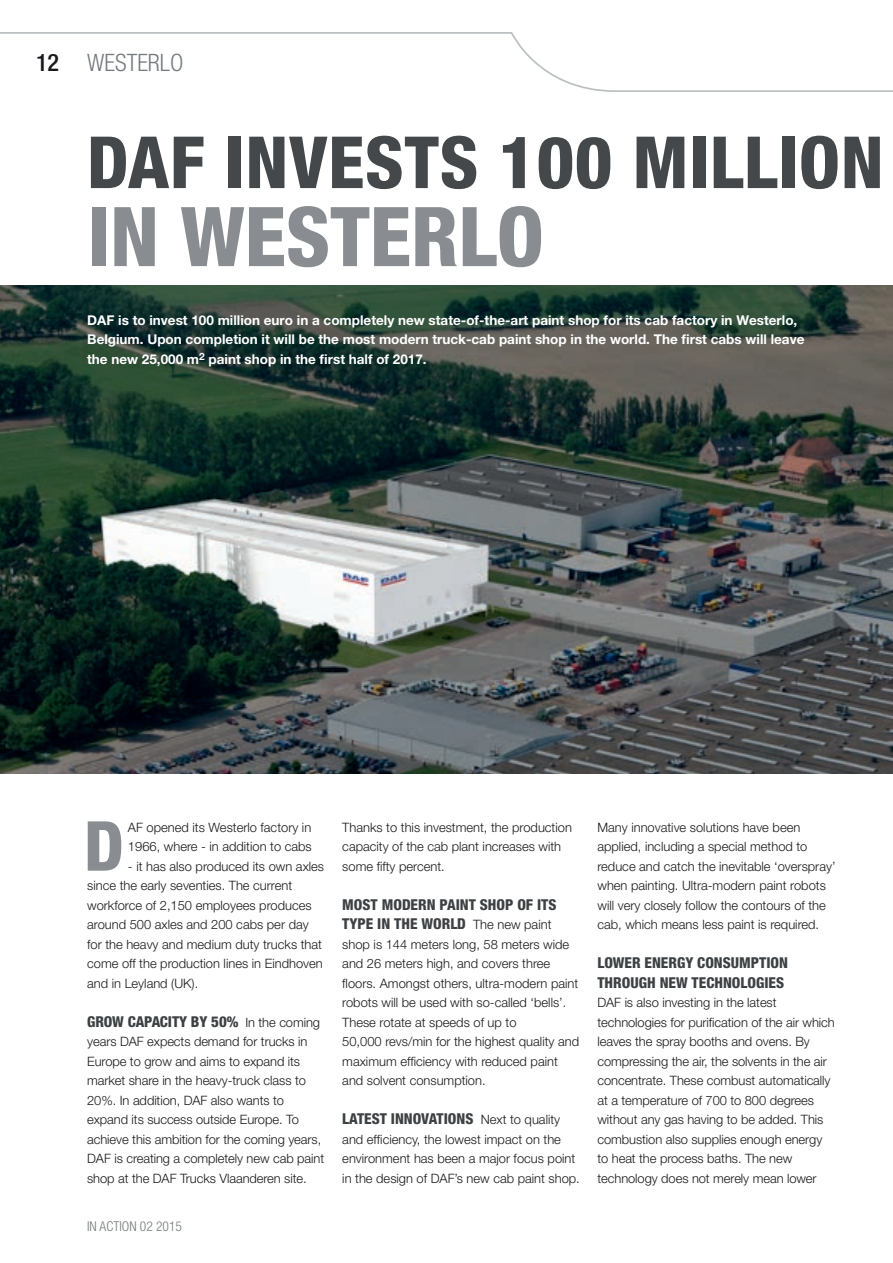
<style>
.page{position:relative;width:893px;height:1263px;background:#fff}
.page>*{position:absolute;margin:0;border:0;box-sizing:border-box;transform-origin:0 0}
.t1{font:800 condensed 82.5px "Helvetica Neue LT Pro";color:#898d91}
.t2{font:800 condensed 72px "Helvetica Neue LT Pro";letter-spacing:.01em;color:#44484b}
.t3{font:800 condensed 69px "Helvetica Neue LT Pro";color:#898d91}
.t4{font:300 condensed 24px "Helvetica Neue LT Pro";color:#767a7e}
.t5{font:500 condensed 24px "Helvetica Neue LT Pro";color:#19181c}
.t6{font:800 condensed 15px/19.5px "Helvetica Neue LT Pro";color:#3d4144}
.t7{font:700 13.5px/19.5px "Helvetica Neue LT Pro";color:#fff}
.t8{font:300 condensed 13.5px "Helvetica Neue LT Pro";color:#767a7e}
.t9{font:300 12.9px/19.5px "Helvetica Neue LT Pro";color:#19181c}
.s1{font-weight:300;font-stretch:normal;font-size:12.9px;color:#19181c}
</style>
<div class="page">
<img style="left:0;top:286px;width:893px;height:487px">
<svg style="left:0;top:32px;width:893px;height:60px"></svg>
<h3 class="t5" style="left:36px;top:48px;width:25px">12</h3>
<h3 class="t4" style="left:87px;top:49px;width:98px">WESTERLO</h3>
<h2 class="t2" style="left:87px;top:118px;width:798px">DAF INVESTS 100 MILLION</h2>
<h1 class="t1" style="left:87px;top:186px;width:458px">IN WESTERLO</h1>
<p class="t7" style="left:87px;top:310px;width:719px">DAF is to invest 100 million euro in a completely new state-of-the-art paint shop for its cab factory in Westerlo,<br>Belgium. Upon completion it will be the most modern truck-cab paint shop in the world. The first cabs will leave the new 25,000 m<sup>2</sup> paint shop in the first half of 2017.</p>
<h3 class="t3" style="left:84px;top:803px;width:41px">D</h3>
<p class="t9" style="left:128px;top:817px;width:185px">AF opened its Westerlo factory in<br>1966, where - in addition to cabs</p>
<p class="t9" style="left:87px;top:856px;width:238px;text-indent:41px">- it has also produced its own axles since the early seventies. The current workforce of 2,150 employees produces around 500 axles and 200 cabs per day for the heavy and medium duty trucks that come off the production lines in Eindhoven and in Leyland (UK).</p>
<p class="t6" style="left:87px;top:1011px;width:234px">GROW CAPACITY BY 50% <span class="s1">In the coming</span></p>
<p class="t9" style="left:87px;top:1031px;width:239px">years DAF expects demand for trucks in Europe to grow and aims to expand its market share in the heavy-truck class to 20%. In addition, DAF also wants to expand its success outside Europe. To achieve this ambition for the coming years, DAF is creating a completely new cab paint shop at the DAF Trucks Vlaanderen site.</p>
<p class="t8" style="left:87px;top:1219px;width:96px">IN ACTION 02 2015</p>
<p class="t9" style="left:342px;top:817px;width:231px">Thanks to this investment, the production capacity of the cab plant increases with some fifty percent.</p>
<p class="t6" style="left:342px;top:894px;width:216px">MOST MODERN PAINT SHOP OF ITS<br>TYPE IN THE WORLD <span class="s1">The new paint</span></p>
<p class="t9" style="left:342px;top:934px;width:238px">shop is 144 meters long, 58 meters wide and 26 meters high, and covers three floors. Amongst others, ultra-modern paint robots will be used with so-called ‘bells’.<br>These rotate at speeds of up to<br>50,000 revs/min for the highest quality and maximum efficiency with reduced paint and solvent consumption.</p>
<p class="t6" style="left:342px;top:1109px;width:219px">LATEST INNOVATIONS <span class="s1">Next to quality</span></p>
<p class="t9" style="left:342px;top:1129px;width:239px">and efficiency, the lowest impact on the environment has been a major focus point in the design of DAF’s new cab paint shop.</p>
<p class="t9" style="left:597px;top:817px;width:240px">Many innovative solutions have been applied, including a special method to reduce and catch the inevitable ‘overspray’ when painting. Ultra-modern paint robots will very closely follow the contours of the cab, which means less paint is required.</p>
<p class="t6" style="left:597px;top:953px;width:192px">LOWER ENERGY CONSUMPTION<br>THROUGH NEW TECHNOLOGIES</p>
<p class="t9" style="left:597px;top:992px;width:239px">DAF is also investing in the latest technologies for purification of the air which leaves the spray booths and ovens. By compressing the air, the solvents in the air concentrate. These combust automatically at a temperature of 700 to 800 degrees without any gas having to be added. This combustion also supplies enough energy to heat the process baths. The new technology does not merely mean lower</p>
</div>
